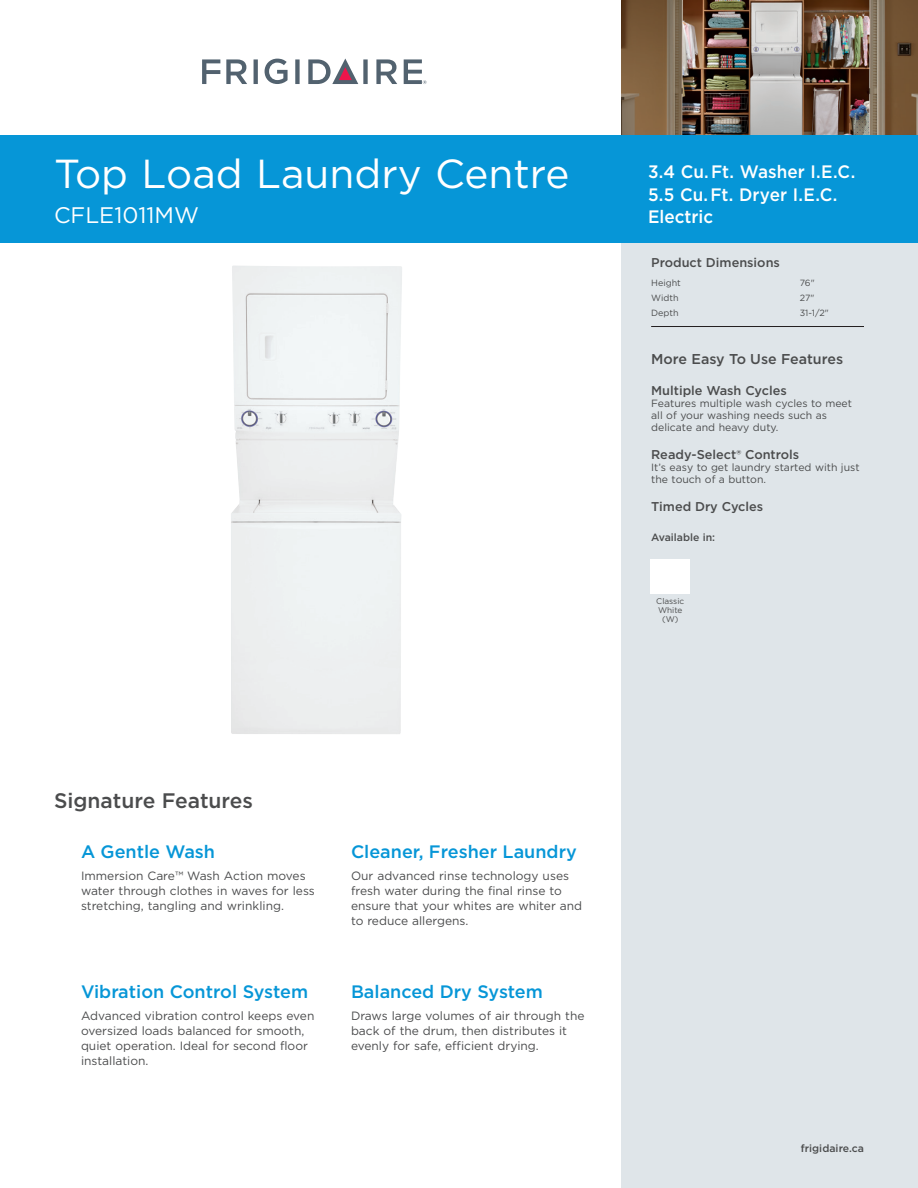
<style>
.page{position:relative;width:918px;height:1188px;background:#fff}
.page>*{position:absolute;margin:0;border:0;box-sizing:border-box;transform-origin:0 0}
.t1{font:40.5px "Gotham";color:#fff}
.t2{font:22.5px "Gotham";color:#fff}
.t3{font:500 21px "Gotham";color:#4b4c4d}
.t4{font:500 18px "Gotham";color:#0696d7}
.t5{font:500 18px/22.5px "Gotham";color:#fff;scale:.95 1}
.t6{font:500 14.25px "Gotham";color:#4b4c4d}
.t7{font:500 12.75px "Gotham";color:#4b4c4d}
.t8{font:12px/15px "Gotham";color:#4b4c4d}
.t9{font:10.5px/12px "Gotham";color:#4b4c4d}
.t10{font:500 10.5px "Gotham";color:#4b4c4d}
.t11{font:9px "Gotham";color:#4b4c4d}
.t12{font:8.25px/9px "Gotham";color:#4b4c4d;text-align:center}
</style>
<div class="page">
<div style="left:621px;top:0;width:297px;height:1188px;background:#dfe5e9"></div>
<hr style="left:651px;top:326px;width:213px;height:1px;background:#231f20">
<img style="left:621px;top:0;width:297px;height:135px">
<div style="left:0;top:135px;width:918px;height:108px;background:#0696d7"></div>
<svg style="left:265px;top:59px;width:23px;height:25px"></svg>
<svg style="left:202px;top:59px;width:18px;height:25px"></svg>
<svg style="left:226px;top:59px;width:21px;height:25px"></svg>
<svg style="left:254px;top:59px;width:4px;height:25px"></svg>
<svg style="left:295px;top:59px;width:5px;height:25px"></svg>
<svg style="left:376px;top:59px;width:21px;height:25px"></svg>
<svg style="left:308px;top:59px;width:60px;height:25px"></svg>
<svg style="left:404px;top:59px;width:23px;height:25px"></svg>
<div style="left:231px;top:266px;width:171px;height:468px;background:#edf0f1"></div>
<div style="left:650px;top:559px;width:40px;height:34px;background:#fff"></div>
<h1 class="t1" style="left:54px;top:147px;width:517px">Top Load Laundry Centre</h1>
<h2 class="t2" style="left:54px;top:201px;width:146px">CFLE1011MW</h2>
<h3 class="t5" style="left:648px;top:160px;width:220px">3.4 Cu. Ft. Washer I.E.C.<br>5.5 Cu. Ft. Dryer I.E.C.<br>Electric</h3>
<p class="t7" style="left:651px;top:254px;width:130px">Product Dimensions</p>
<p class="t11" style="left:651px;top:277px;width:31px">Height</p>
<p class="t11" style="left:800px;top:277px;width:16px">76"</p>
<p class="t11" style="left:651px;top:292px;width:29px">Width</p>
<p class="t11" style="left:800px;top:292px;width:16px">27"</p>
<p class="t11" style="left:651px;top:307px;width:29px">Depth</p>
<p class="t11" style="left:800px;top:307px;width:31px">31-1/2"</p>
<p class="t6" style="left:651px;top:349px;width:193px">More Easy To Use Features</p>
<p class="t7" style="left:651px;top:383px;width:137px">Multiple Wash Cycles</p>
<p class="t9" style="left:651px;top:397px;width:202px">Features multiple wash cycles to meet all of your washing needs such as delicate and heavy duty.</p>
<p class="t7" style="left:651px;top:446px;width:150px">Ready-Select® Controls</p>
<p class="t9" style="left:651px;top:461px;width:210px">It’s easy to get laundry started with just the touch of a button.</p>
<p class="t7" style="left:651px;top:498px;width:114px">Timed Dry Cycles</p>
<p class="t10" style="left:651px;top:530px;width:65px">Available in:</p>
<p class="t12" style="left:656px;top:597px;width:30px">Classic<br>White (W)</p>
<h3 class="t3" style="left:54px;top:787px;width:201px">Signature Features</h3>
<h3 class="t4" style="left:81px;top:840px;width:136px">A Gentle Wash</h3>
<p class="t8" style="left:81px;top:868px;width:235px">Immersion Care™ Wash Action moves water through clothes in waves for less stretching, tangling and wrinkling.</p>
<h3 class="t4" style="left:81px;top:980px;width:229px">Vibration Control System</h3>
<p class="t8" style="left:81px;top:1008px;width:235px">Advanced vibration control keeps even oversized loads balanced for smooth, quiet operation. Ideal for second floor installation.</p>
<h3 class="t4" style="left:351px;top:840px;width:227px">Cleaner, Fresher Laundry</h3>
<p class="t8" style="left:351px;top:868px;width:233px">Our advanced rinse technology uses fresh water during the final rinse to ensure that your whites are whiter and to reduce allergens.</p>
<h3 class="t4" style="left:351px;top:980px;width:193px">Balanced Dry System</h3>
<p class="t8" style="left:351px;top:1008px;width:235px">Draws large volumes of air through the back of the drum, then distributes it evenly for safe, efficient drying.</p>
<p class="t10" style="left:801px;top:1141px;width:65px">frigidaire.ca</p>
</div>
